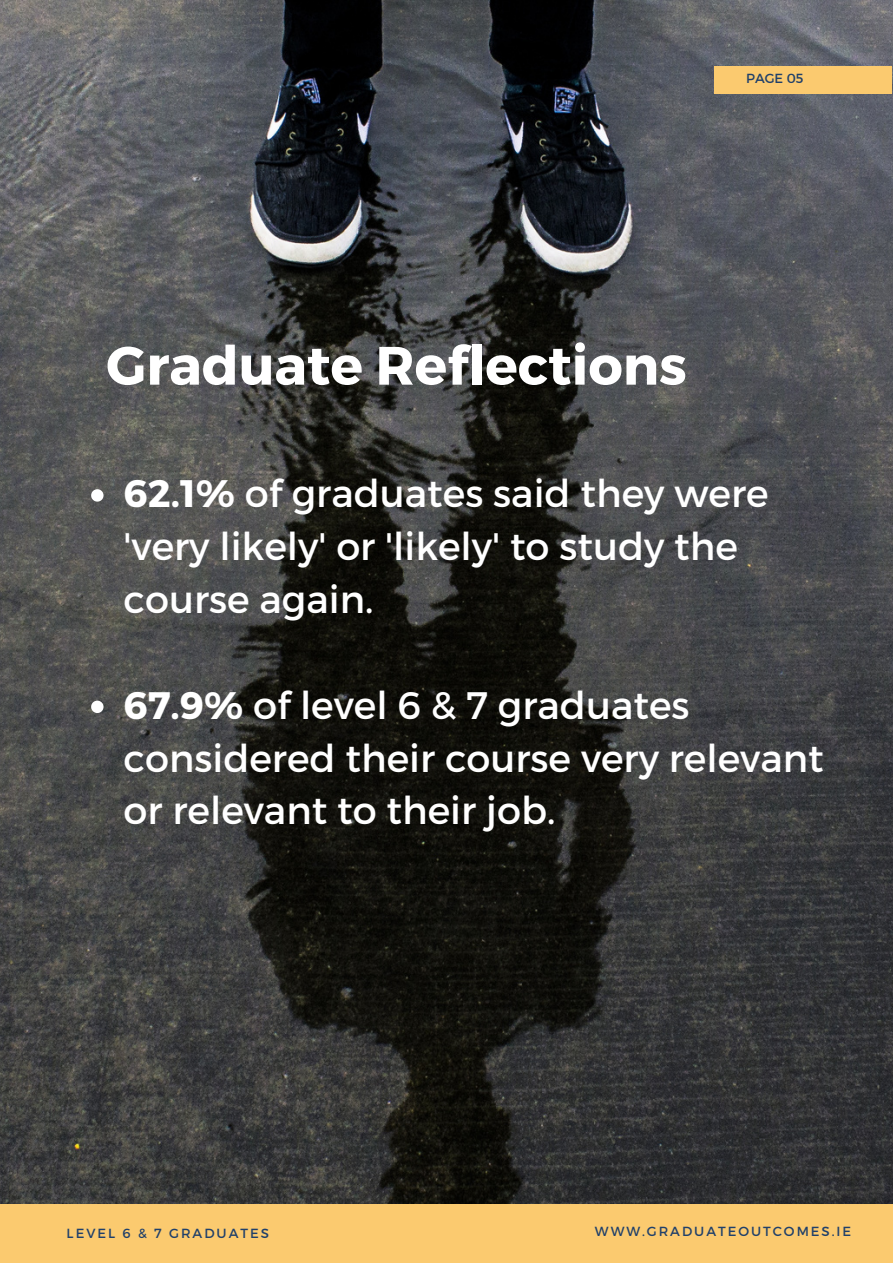
<style>
.page{position:relative;width:893px;height:1264px;background:#fff}
.page>*{position:absolute;margin:0;border:0;box-sizing:border-box;transform-origin:0 0}
.t1{font:700 54px "Montserrat";color:#fff}
.t2{font:38.25px/52.8px "Montserrat";color:#fff}
.t3{font:13.2px "Montserrat";letter-spacing:.15em;color:#20406a}
.s1{font-weight:700}
</style>
<div class="page">
<img style="left:0;top:0;width:892px;height:1204px">
<div style="left:0;top:1204px;width:892px;height:58px;background:#fbca6f"></div>
<div style="left:714px;top:66px;width:177px;height:27px;background:#fbca6f"></div>
<svg style="left:91px;top:489px;width:12px;height:12px"></svg>
<svg style="left:91px;top:700px;width:12px;height:13px"></svg>
<p class="t3" style="left:746px;top:70px;width:59px">PAGE 05</p>
<p class="t1" style="left:106px;top:330px;width:582px">Graduate Reflections</p>
<p class="t2" style="left:124px;top:465px;width:646px"><span class="s1">62.1%</span> of graduates said they were 'very likely' or 'likely' to study the course again.</p>
<p class="t2" style="left:124px;top:676px;width:701px"><span class="s1">67.9%</span> of level 6 &amp; 7 graduates considered their course very relevant or relevant to their job.</p>
<p class="t3" style="left:67px;top:1224px;width:204px">LEVEL 6 &amp; 7 GRADUATES</p>
<p class="t3" style="left:595px;top:1223px;width:258px">WWW.GRADUATEOUTCOMES.IE</p>
</div>
